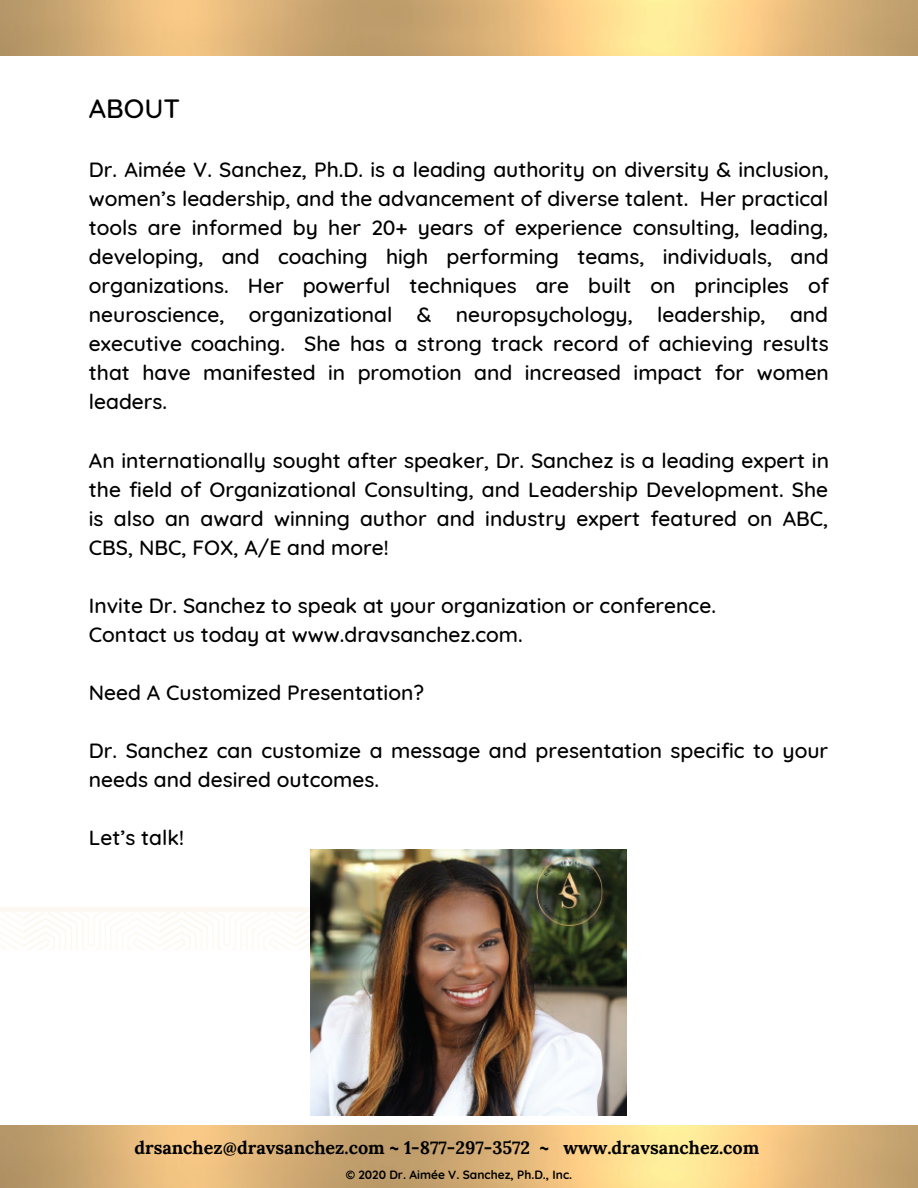
<style>
.page{position:relative;width:918px;height:1188px;background:#fff}
.page>*{position:absolute;margin:0;border:0;box-sizing:border-box;transform-origin:0 0}
.t1{font:500 27px "Quicksand";color:#000}
.t2{font:500 21px/29.1px "Quicksand";color:#000;text-align:justify}
.t3{font:700 18px "Lora";color:#000}
.t4{font:700 12px "Quicksand";color:#000}
</style>
<div class="page">
<img style="left:0;top:908px;width:311px;height:41px">
<img style="left:0;top:0;width:918px;height:55px">
<img style="left:0;top:1125px;width:918px;height:63px">
<img style="left:311px;top:850px;width:316px;height:265px">
<p class="t1" style="left:89px;top:91px;width:93px">ABOUT</p>
<p class="t2" style="left:89px;top:155px;width:742px">Dr. Aimée V. Sanchez, Ph.D. is a leading authority on diversity &amp; inclusion, women’s leadership, and the advancement of diverse talent. Her practical tools are informed by her 20+ years of experience consulting, leading, developing, and coaching high performing teams, individuals, and organizations. Her powerful techniques are built on principles of neuroscience, organizational &amp; neuropsychology, leadership, and executive coaching. She has a strong track record of achieving results that have manifested in promotion and increased impact for women leaders.</p>
<p class="t2" style="left:89px;top:445px;width:742px">An internationally sought after speaker, Dr. Sanchez is a leading expert in the field of Organizational Consulting, and Leadership Development. She is also an award winning author and industry expert featured on ABC, CBS, NBC, FOX, A/E and more!</p>
<p class="t2" style="left:89px;top:590px;width:629px">Invite Dr. Sanchez to speak at your organization or conference.</p>
<p class="t2" style="left:89px;top:619px;width:435px">Contact us today at www.dravsanchez.com.</p>
<p class="t2" style="left:89px;top:677px;width:337px">Need A Customized Presentation?</p>
<p class="t2" style="left:89px;top:736px;width:741px">Dr. Sanchez can customize a message and presentation specific to your needs and desired outcomes.</p>
<p class="t2" style="left:89px;top:823px;width:97px">Let’s talk!</p>
<p class="t3" style="left:134px;top:1136px;width:627px">drsanchez@dravsanchez.com ~ 1-877-297-3572 ~ www.dravsanchez.com</p>
<p class="t4" style="left:346px;top:1167px;width:228px">© 2020 Dr. Aimée V. Sanchez, Ph.D., Inc.</p>
</div>
